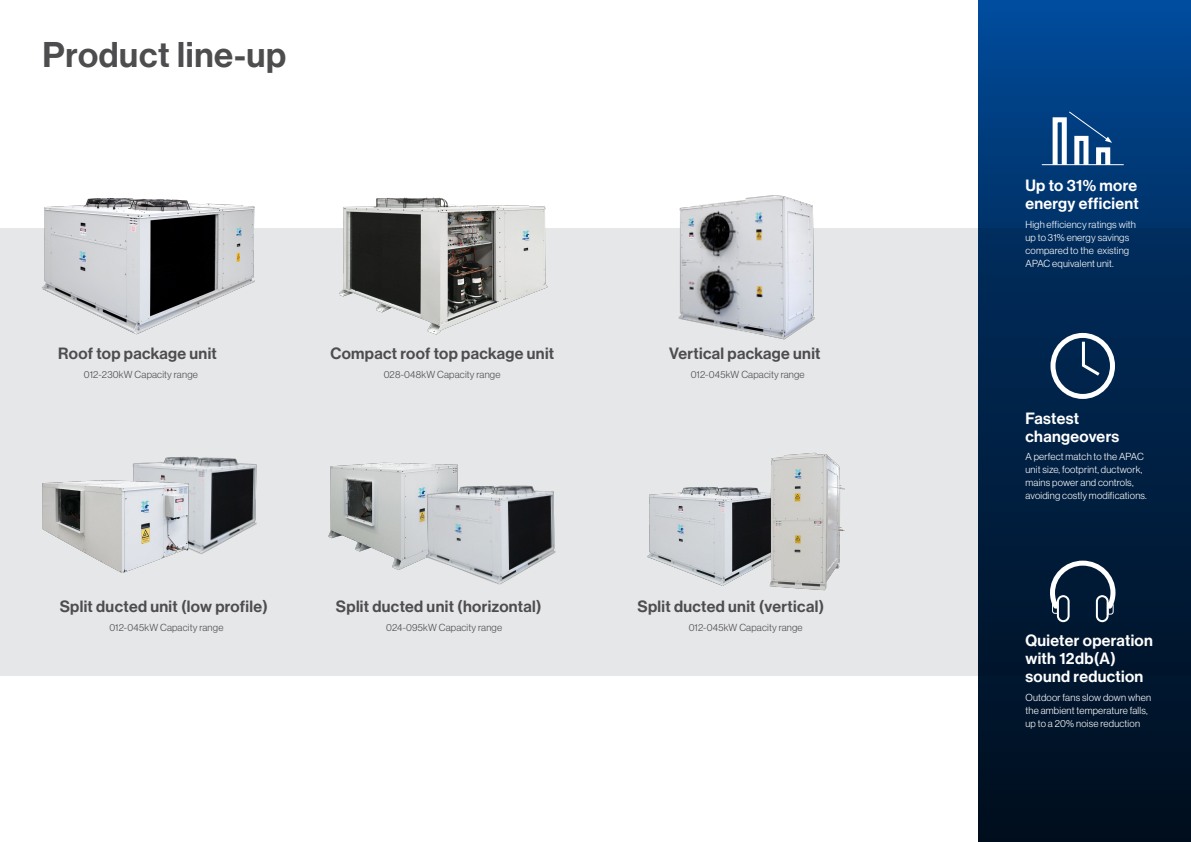
<style>
.page{position:relative;width:1191px;height:842px;background:#fff}
.page>*{position:absolute;margin:0;border:0;box-sizing:border-box;transform-origin:0 0}
.RB_Primary_Heading_B{font:500 35px "Haas Grot Disp 65";letter-spacing:.02em;color:#4d4d4f}
.RB_Sub_Heading_Black{font:500 16px "Haas Grot Disp 65";letter-spacing:.02em;color:#4d4d4f}
.RB_Sub_Heading_White{font:500 16px/18px "Haas Grot Disp 65";letter-spacing:.02em;color:#fff}
.RB_Body_Text_White{font:300 10px/13px "Haas Grot Disp 45";letter-spacing:.02em;color:#fff}
.RB_Body_Text_Black_8{font:300 10px "Haas Grot Disp 45";letter-spacing:.02em;color:#4d4d4f}
</style>
<div class="page">
<div style="left:0;top:229px;width:1191px;height:447px;background:#e6e7e8"></div>
<svg style="left:978px;top:0;width:213px;height:842px;background:#00264f"></svg>
<img style="left:35px;top:197px;width:233px;height:138px">
<img style="left:340px;top:197px;width:212px;height:138px">
<div style="left:1052px;top:117px;width:14px;height:50px;border:5px solid #fff"></div>
<div style="left:1074px;top:136px;width:14px;height:31px;border:5px solid #fff"></div>
<div style="left:1096px;top:147px;width:14px;height:20px;border:5px solid #fff"></div>
<svg style="left:1068px;top:111px;width:44px;height:32px"></svg>
<hr style="left:1041px;top:164px;width:82px;height:1px;background:#fff">
<div style="left:1050px;top:333px;width:65px;height:66px;border:5px solid #fff;border-radius:50%"></div>
<svg style="left:1080px;top:339px;width:22px;height:39px"></svg>
<div style="left:1057px;top:595px;width:12px;height:27px;border:2px solid #fff;border-radius:5px"></div>
<div style="left:1095px;top:595px;width:13px;height:27px;border:2px solid #fff;border-radius:5px"></div>
<svg style="left:1047px;top:558px;width:71px;height:57px;background:#33475e"></svg>
<img style="left:328px;top:462px;width:130px;height:108px">
<img style="left:419px;top:479px;width:137px;height:106px">
<img style="left:132px;top:456px;width:125px;height:98px">
<img style="left:42px;top:473px;width:156px;height:100px">
<img style="left:674px;top:195px;width:142px;height:145px">
<img style="left:647px;top:487px;width:115px;height:99px">
<img style="left:762px;top:452px;width:83px;height:139px">
<p class="RB_Primary_Heading_B" style="left:43px;top:35px;width:245px">Product line-up</p>
<p class="RB_Sub_Heading_Black" style="left:58px;top:344px;width:160px">Roof top package unit</p>
<p class="RB_Sub_Heading_Black" style="left:330px;top:344px;width:225px">Compact roof top package unit</p>
<p class="RB_Sub_Heading_Black" style="left:669px;top:344px;width:153px">Vertical package unit</p>
<p class="RB_Body_Text_Black_8" style="left:84px;top:369px;width:115px">012-230kW Capacity range</p>
<p class="RB_Body_Text_Black_8" style="left:384px;top:369px;width:118px">028-048kW Capacity range</p>
<p class="RB_Body_Text_Black_8" style="left:690px;top:369px;width:115px">012-045kW Capacity range</p>
<p class="RB_Sub_Heading_Black" style="left:60px;top:597px;width:210px">Split ducted unit (low profile)</p>
<p class="RB_Sub_Heading_Black" style="left:336px;top:597px;width:207px">Split ducted unit (horizontal)</p>
<p class="RB_Sub_Heading_Black" style="left:637px;top:597px;width:188px">Split ducted unit (vertical)</p>
<p class="RB_Body_Text_Black_8" style="left:109px;top:622px;width:115px">012-045kW Capacity range</p>
<p class="RB_Body_Text_Black_8" style="left:386px;top:622px;width:118px">024-095kW Capacity range</p>
<p class="RB_Body_Text_Black_8" style="left:688px;top:622px;width:115px">012-045kW Capacity range</p>
<p class="RB_Sub_Heading_White" style="left:1025px;top:177px;width:115px">Up to 31% more energy efficient</p>
<p class="RB_Body_Text_White" style="left:1025px;top:218px;width:112px">High efficiency ratings with up to 31% energy savings compared to the existing<br>APAC equivalent unit.</p>
<p class="RB_Sub_Heading_White" style="left:1025px;top:409px;width:95px">Fastest changeovers</p>
<p class="RB_Body_Text_White" style="left:1025px;top:450px;width:123px">A perfect match to the APAC unit size, footprint, ductwork, mains power and controls, avoiding costly modifications.</p>
<p class="RB_Sub_Heading_White" style="left:1025px;top:632px;width:129px">Quieter operation with 12db(A) sound reduction</p>
<p class="RB_Body_Text_White" style="left:1025px;top:691px;width:127px">Outdoor fans slow down when the ambient temperature falls, up to a 20% noise reduction</p>
</div>
